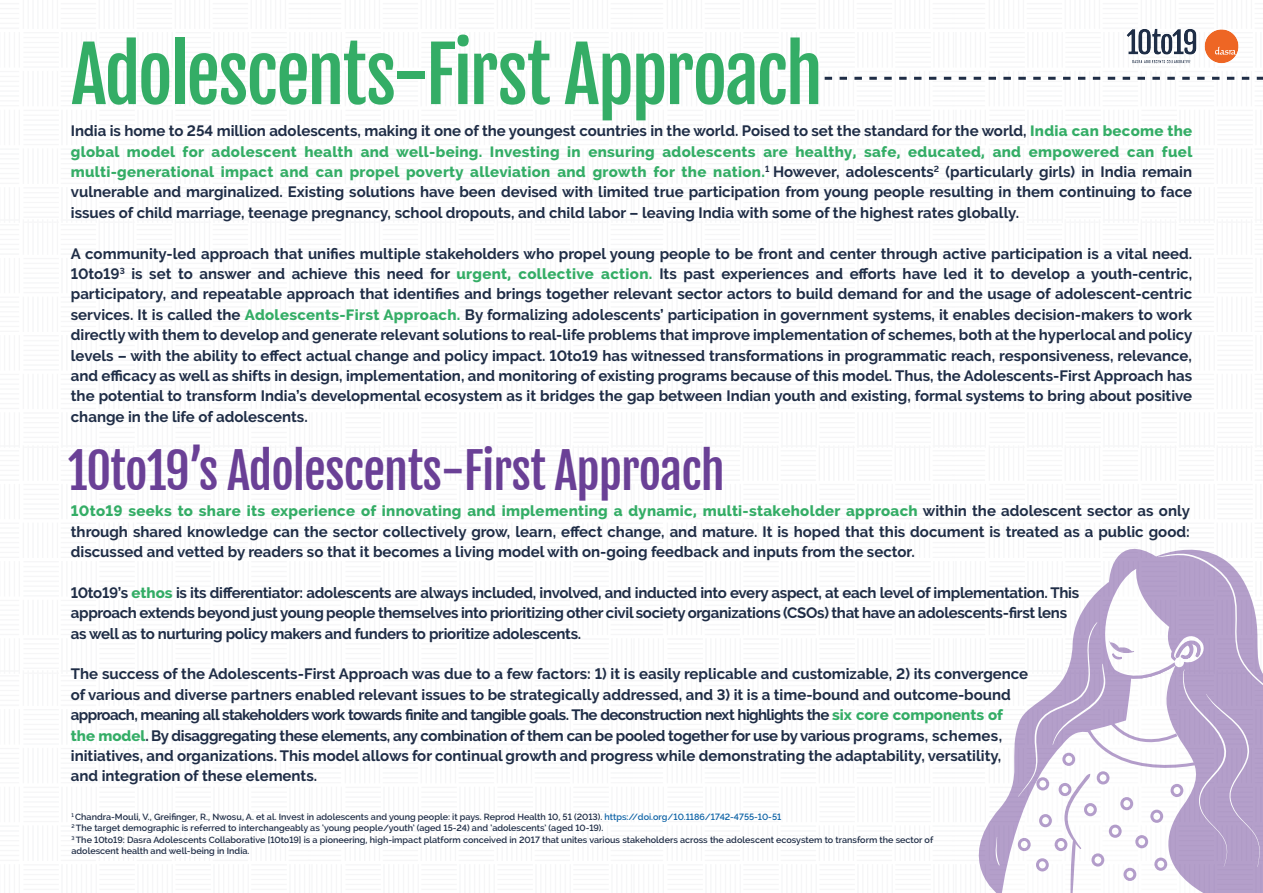
<style>
.page{position:relative;width:1263px;height:893px;background:#fff}
.page>*{position:absolute;margin:0;border:0;box-sizing:border-box;transform-origin:0 0}
.t1{font:75px "Fjalla One";letter-spacing:-.035em;color:#34ad66}
.t2{font:48.45px "Fjalla One";letter-spacing:-.02em;color:#6a4096}
.t3{font:700 15px/20.4px "Raleway";letter-spacing:-.02em;color:#1f2d46;text-align:justify}
.t4{font:700 15px/20.4px "Raleway";color:#1f2d46}
.t5{font:600 9px/11.4px "Raleway";color:#1f2d46}
.s1{font-weight:800;color:#34ad66}
.s2{color:#0e63a6}
</style>
<div class="page">
<svg style="left:979px;top:813px;width:17px;height:80px"></svg>
<svg style="left:995px;top:837px;width:1px;height:28px"></svg>
<svg style="left:996px;top:726px;width:22px;height:167px"></svg>
<svg style="left:1018px;top:549px;width:245px;height:344px"></svg>
<div style="left:1172px;top:785px;width:10px;height:11px;background:#fff;border-radius:50%"></div>
<div style="left:1170px;top:784px;width:13px;height:13px;border:3px solid #6a3e98;border-radius:50%"></div>
<div style="left:1152px;top:811px;width:10px;height:10px;background:#fff;border-radius:50%"></div>
<div style="left:1150px;top:810px;width:13px;height:13px;border:3px solid #6a3e98;border-radius:50%"></div>
<div style="left:1122px;top:798px;width:10px;height:11px;background:#fff;border-radius:50%"></div>
<div style="left:1120px;top:797px;width:13px;height:13px;border:3px solid #6a3e98;border-radius:50%"></div>
<div style="left:1098px;top:773px;width:10px;height:10px;background:#fff;border-radius:50%"></div>
<div style="left:1097px;top:771px;width:12px;height:13px;border:3px solid #6a3e98;border-radius:50%"></div>
<div style="left:1085px;top:804px;width:10px;height:11px;background:#fff;border-radius:50%"></div>
<div style="left:1084px;top:803px;width:13px;height:13px;border:3px solid #6a3e98;border-radius:50%"></div>
<div style="left:1110px;top:826px;width:10px;height:10px;background:#fff;border-radius:50%"></div>
<div style="left:1109px;top:825px;width:12px;height:13px;border:3px solid #6a3e98;border-radius:50%"></div>
<div style="left:1137px;top:837px;width:10px;height:10px;background:#fff;border-radius:50%"></div>
<div style="left:1135px;top:835px;width:13px;height:13px;border:3px solid #6a3e98;border-radius:50%"></div>
<div style="left:1093px;top:855px;width:10px;height:10px;background:#fff;border-radius:50%"></div>
<div style="left:1091px;top:853px;width:13px;height:14px;border:3px solid #6a3e98;border-radius:50%"></div>
<div style="left:1064px;top:754px;width:10px;height:10px;background:#fff;border-radius:50%"></div>
<div style="left:1062px;top:753px;width:13px;height:13px;border:3px solid #6a3e98;border-radius:50%"></div>
<div style="left:1038px;top:779px;width:10px;height:10px;background:#fff;border-radius:50%"></div>
<div style="left:1036px;top:777px;width:13px;height:13px;border:3px solid #6a3e98;border-radius:50%"></div>
<div style="left:1060px;top:784px;width:10px;height:11px;background:#fff;border-radius:50%"></div>
<div style="left:1058px;top:783px;width:13px;height:13px;border:3px solid #6a3e98;border-radius:50%"></div>
<div style="left:1040px;top:816px;width:10px;height:10px;background:#fff;border-radius:50%"></div>
<div style="left:1039px;top:814px;width:13px;height:13px;border:3px solid #6a3e98;border-radius:50%"></div>
<div style="left:1056px;top:839px;width:10px;height:11px;background:#fff;border-radius:50%"></div>
<div style="left:1054px;top:838px;width:13px;height:13px;border:3px solid #6a3e98;border-radius:50%"></div>
<div style="left:1019px;top:839px;width:10px;height:11px;background:#fff;border-radius:50%"></div>
<div style="left:1018px;top:838px;width:13px;height:13px;border:3px solid #6a3e98;border-radius:50%"></div>
<div style="left:1037px;top:860px;width:10px;height:10px;background:#fff;border-radius:50%"></div>
<div style="left:1036px;top:858px;width:13px;height:13px;border:3px solid #6a3e98;border-radius:50%"></div>
<div style="left:1156px;top:859px;width:10px;height:10px;background:#fff;border-radius:50%"></div>
<div style="left:1154px;top:858px;width:13px;height:13px;border:3px solid #6a3e98;border-radius:50%"></div>
<div style="left:1125px;top:869px;width:10px;height:10px;background:#fff;border-radius:50%"></div>
<div style="left:1123px;top:868px;width:13px;height:13px;border:3px solid #6a3e98;border-radius:50%"></div>
<div style="left:1174px;top:657px;width:10px;height:10px;background:#fff;border-radius:50%"></div>
<img style="left:1110px;top:28px;width:140px;height:49px">
<svg style="left:813px;top:77px;width:4px;height:3px"></svg>
<svg style="left:825px;top:77px;width:438px;height:3px"></svg>
<h1 class="t1" style="left:71px;top:28px;width:753px">Adolescents-First Approach</h1>
<p class="t3" style="left:71px;top:121px;width:1123px">India is home to 254 million adolescents, making it one of the youngest countries in the world. Poised to set the standard for the world, <span class="s1">India can become the global model for adolescent health and well-being. Investing in ensuring adolescents are healthy, safe, educated, and empowered can fuel multi-generational impact and can propel poverty alleviation and growth for the nation.</span><sup>1</sup> However, adolescents<sup>2</sup> (particularly girls) in India remain vulnerable and marginalized. Existing solutions have been devised with limited true participation from young people resulting in them continuing to face issues of child marriage, teenage pregnancy, school dropouts, and child labor – leaving India with some of the highest rates globally.</p>
<p class="t3" style="left:71px;top:243px;width:1123px">A community-led approach that unifies multiple stakeholders who propel young people to be front and center through active participation is a vital need.<br>10to19<sup>3</sup> is set to answer and achieve this need for <span class="s1">urgent, collective action.</span> Its past experiences and efforts have led it to develop a youth-centric, participatory, and repeatable approach that identifies and brings together relevant sector actors to build demand for and the usage of adolescent-centric services. It is called the <span class="s1">Adolescents-First Approach.</span> By formalizing adolescents’ participation in government systems, it enables decision-makers to work directly with them to develop and generate relevant solutions to real-life problems that improve implementation of schemes, both at the hyperlocal and policy levels – with the ability to effect actual change and policy impact. 10to19 has witnessed transformations in programmatic reach, responsiveness, relevance, and efficacy as well as shifts in design, implementation, and monitoring of existing programs because of this model. Thus, the Adolescents-First Approach has the potential to transform India’s developmental ecosystem as it bridges the gap between Indian youth and existing, formal systems to bring about positive change in the life of adolescents.</p>
<h2 class="t2" style="left:68px;top:441px;width:659px">10to19’s Adolescents-First Approach</h2>
<p class="t3" style="left:71px;top:501px;width:1120px"><span class="s1">10to19 seeks to share its experience of innovating and implementing a dynamic, multi-stakeholder approach</span> within the adolescent sector as only through shared knowledge can the sector collectively grow, learn, effect change, and mature. It is hoped that this document is treated as a public good: discussed and vetted by readers so that it becomes a living model with on-going feedback and inputs from the sector.</p>
<p class="t3" style="left:71px;top:582px;width:1010px;text-align:left">10to19’s <span class="s1">ethos</span> is its differentiator: adolescents are always included, involved, and inducted into every aspect, at each level of implementation. This approach extends beyond just young people themselves into prioritizing other civil society organizations (CSOs) that have an adolescents-first lens as well as to nurturing policy makers and funders to prioritize adolescents.</p>
<p class="t4" style="left:71px;top:664px;width:959px">The success of the Adolescents-First Approach was due to a few factors: 1) it is easily replicable and customizable, 2) its convergence of various and diverse partners enabled relevant issues to be strategically addressed, and 3) it is a time-bound and outcome-bound approach, meaning all stakeholders work towards finite and tangible goals. The deconstruction next highlights the <span class="s1">six core components of the model</span>. By disaggregating these elements, any combination of them can be pooled together for use by various programs, schemes, initiatives, and organizations. This model allows for continual growth and progress while demonstrating the adaptability, versatility, and integration of these elements.</p>
<p class="t5" style="left:71px;top:811px;width:863px"><sup>1</sup> Chandra-Mouli, V., Greifinger, R., Nwosu, A. et al. Invest in adolescents and young people: it pays. Reprod Health 10, 51 (2013). <span class="s2">https://doi.org/10.1186/1742-4755-10-51<br></span><sup>2</sup> The target demographic is referred to interchangeably as ‘young people/youth’ (aged 15-24) and ‘adolescents’ (aged 10-19).<br><sup>3</sup> The 10to19: Dasra Adolescents Collaborative [10to19] is a pioneering, high-impact platform conceived in 2017 that unites various stakeholders across the adolescent ecosystem to transform the sector of adolescent health and well-being in India.</p>
</div>
